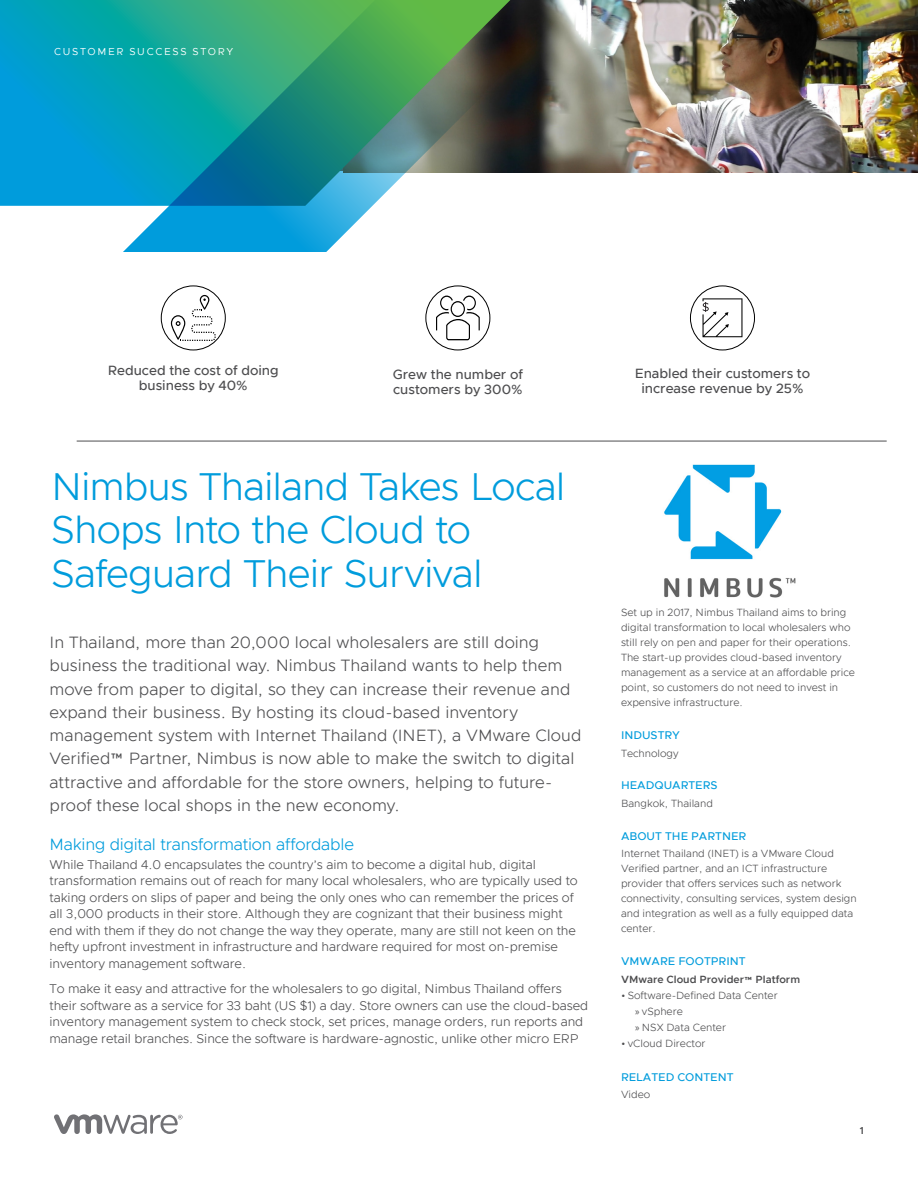
<style>
.page{position:relative;width:918px;height:1188px;background:#fff}
.page>*{position:absolute;margin:0;border:0;box-sizing:border-box;transform-origin:0 0}
.t1{font:300 39px/43.5px "Metropolis";letter-spacing:-.02em;color:#009cdc}
.t2{font:300 16.5px/23.2px "Metropolis";letter-spacing:.005em;color:#4d4d4f}
.t3{font:300 16.5px "Metropolis";letter-spacing:-.015em;color:#009cdc}
.t4{font:500 13.5px/15px "Metropolis";color:#4d4d4f;text-align:center}
.t5{font:300 12.75px/16.5px "Metropolis";letter-spacing:-.005em;color:#4d4d4f}
.t6{font:500 11.25px "Metropolis";color:#009cdc}
.t7{font:300 10.5px/15px "Metropolis";color:#4d4d4f}
.t8{font:600 10.5px "Metropolis";color:#4d4d4f}
.t9{font:10.2px "Metropolis";letter-spacing:.17em;color:#fff}
.t10{font:600 10.2px "Metropolis";color:#4d4d4f}
.s1{font-family:"Myriad Pro";font-weight:400}
</style>
<div class="page">
<svg style="left:54px;top:1114px;width:129px;height:20px"></svg>
<hr style="left:77px;top:441px;width:810px;height:1px;background:#4d4d4f">
<img style="left:592px;top:0;width:326px;height:172px">
<svg style="left:0;top:0;width:123px;height:206px;background:#009fcb"></svg>
<svg style="left:123px;top:0;width:469px;height:252px"></svg>
<svg style="left:171px;top:295px;width:45px;height:46px"></svg>
<div style="left:161px;top:286px;width:65px;height:64px;border:1px solid #000;border-radius:50%"></div>
<svg style="left:436px;top:296px;width:44px;height:44px"></svg>
<div style="left:425px;top:286px;width:65px;height:64px;border:1px solid #000;border-radius:50%"></div>
<svg style="left:702px;top:298px;width:40px;height:39px"></svg>
<div style="left:690px;top:286px;width:65px;height:64px;border:1px solid #000;border-radius:50%"></div>
<img style="left:664px;top:464px;width:132px;height:134px">
<p class="t9" style="left:54px;top:45px;width:181px">CUSTOMER SUCCESS STORY</p>
<p class="t4" style="left:108px;top:363px;width:173px">Reduced the cost of doing business by 40%</p>
<p class="t4" style="left:635px;top:366px;width:177px">Enabled their customers to increase revenue by 25%</p>
<p class="t4" style="left:393px;top:367px;width:132px;text-align:left">Grew the number of customers by 300%</p>
<h1 class="t1" style="left:51px;top:465px;width:516px">Nimbus Thailand Takes Local<br>Shops Into the Cloud to<br>Safeguard Their Survival</h1>
<p class="t2" style="left:50px;top:631px;width:534px">In Thailand, more than 20,000 local wholesalers are still doing business the traditional way. Nimbus Thailand wants to help them move from paper to digital, so they can increase their revenue and expand their business. By hosting its cloud-based inventory management system with Internet Thailand (INET), a VMware Cloud Verified™ Partner, Nimbus is now able to make the switch to digital attractive and affordable for the store owners, helping to future&shy;proof these local shops in the new economy.</p>
<p class="t3" style="left:50px;top:834px;width:306px">Making digital transformation affordable</p>
<p class="t5" style="left:50px;top:856px;width:530px">While Thailand 4.0 encapsulates the country’s aim to become a digital hub, digital transformation remains out of reach for many local wholesalers, who are typically used to taking orders on slips of paper and being the only ones who can remember the prices of all 3,000 products in their store. Although they are cognizant that their business might end with them if they do not change the way they operate, many are still not keen on the hefty upfront investment in infrastructure and hardware required for most on-premise inventory management software.</p>
<p class="t5" style="left:50px;top:980px;width:540px">To make it easy and attractive for the wholesalers to go digital, Nimbus Thailand offers their software as a service for 33 baht (US $1) a day. Store owners can use the cloud-based inventory management system to check stock, set prices, manage orders, run reports and manage retail branches. Since the software is hardware-agnostic, unlike other micro ERP</p>
<p class="t7" style="left:621px;top:605px;width:236px">Set up in 2017, Nimbus Thailand aims to bring digital transformation to local wholesalers who still rely on pen and paper for their operations.<br>The start-up provides cloud-based inventory management as a service at an affordable price point, so customers do not need to invest in expensive infrastructure.</p>
<p class="t6" style="left:621px;top:728px;width:61px">INDUSTRY</p>
<p class="t7" style="left:621px;top:745px;width:59px">Technology</p>
<p class="t6" style="left:621px;top:778px;width:98px">HEADQUARTERS</p>
<p class="t7" style="left:621px;top:796px;width:94px">Bangkok, Thailand</p>
<p class="t6" style="left:621px;top:829px;width:127px">ABOUT THE PARTNER</p>
<p class="t7" style="left:621px;top:846px;width:237px">Internet Thailand (INET) is a VMware Cloud Verified partner, and an ICT infrastructure provider that offers services such as network connectivity, consulting services, system design and integration as well as a fully equipped data center.</p>
<p class="t6" style="left:621px;top:954px;width:126px">VMWARE FOOTPRINT</p>
<p class="t8" style="left:621px;top:973px;width:181px">VMware Cloud Provider™ Platform</p>
<p class="t7" style="left:621px;top:987px;width:158px">• Software-Defined Data Center</p>
<p class="t7" style="left:635px;top:1003px;width:49px"><span class="s1">»</span> vSphere</p>
<p class="t7" style="left:621px;top:1036px;width:86px">• vCloud Director</p>
<p class="t7" style="left:635px;top:1020px;width:92px"><span class="s1">»</span> NSX Data Center</p>
<p class="t6" style="left:621px;top:1070px;width:114px">RELATED CONTENT</p>
<p class="t7" style="left:621px;top:1087px;width:31px">Video</p>
<p class="t10" style="left:860px;top:1124px;width:6px">1</p>
</div>
